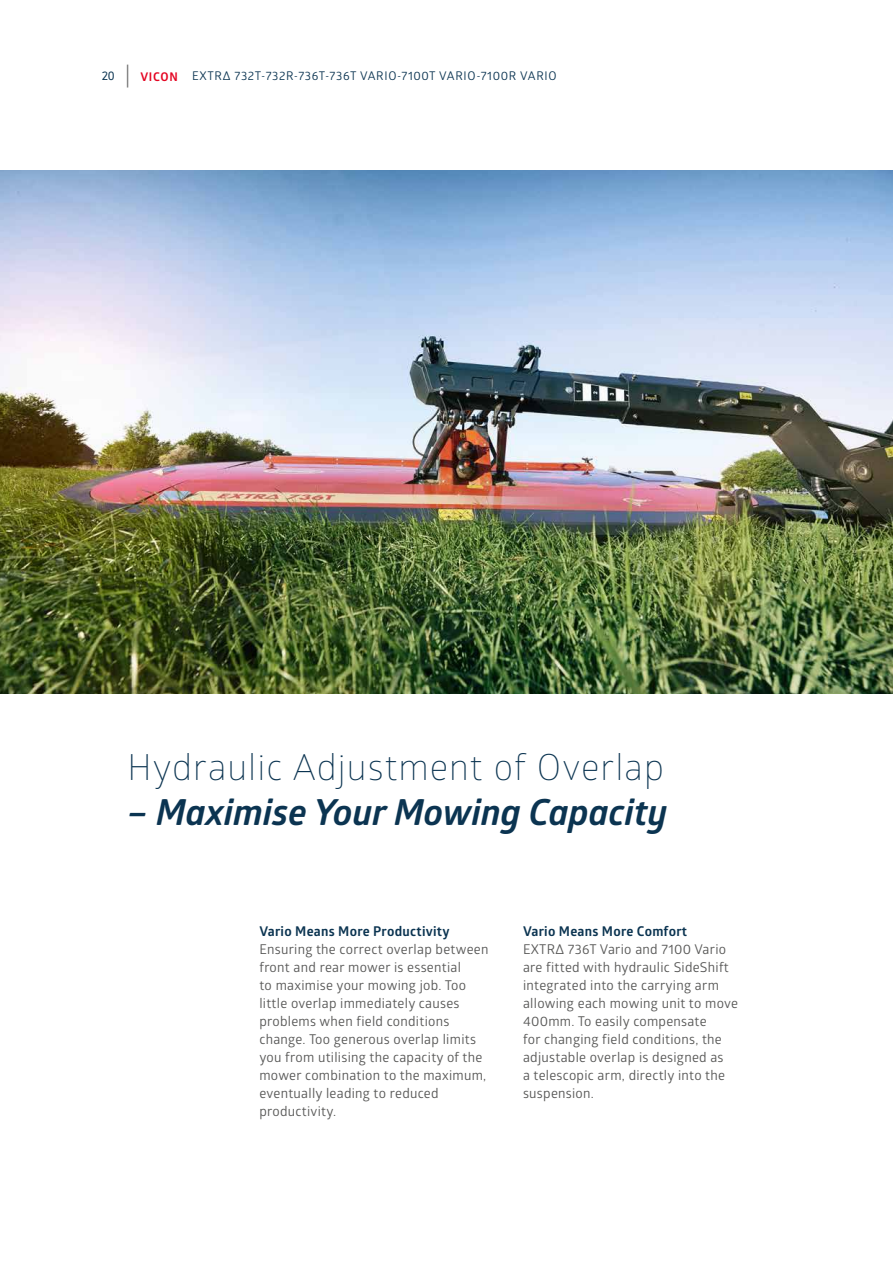
<style>
.page{position:relative;width:893px;height:1263px;background:#fff}
.page>*{position:absolute;margin:0;border:0;box-sizing:border-box;transform-origin:0 0}
.t1{font:300 36px "Glober";letter-spacing:.03em;color:#0b3451}
.t2{font:italic 700 36px "Glober";color:#0b3451}
.t3{font:13.5px/18px "Glober";letter-spacing:.02em;color:#575756}
.t4{font:700 13.5px "Glober";letter-spacing:.02em;color:#0b3451}
.t5{font:12px "Glober";letter-spacing:.05em;color:#0b3451}
.t6{font:700 12px "Glober";letter-spacing:.06em;color:#e40421}
.t7{font:12px "Ruda";color:#0b3451}
</style>
<div class="page">
<img style="left:0;top:170px;width:893px;height:523px">
<svg style="left:127px;top:65px;width:1px;height:23px"></svg>
<p class="t7" style="left:102px;top:70px;width:15px">20</p>
<p class="t6" style="left:140px;top:68px;width:39px">VICON</p>
<p class="t5" style="left:192px;top:68px;width:366px">EXTR∆ 732T-732R-736T-736T VARIO-7100T VARIO-7100R VARIO</p>
<h1 class="t1" style="left:128px;top:742px;width:538px">Hydraulic Adjustment of Overlap</h1>
<h1 class="t2" style="left:128px;top:787px;width:541px">– Maximise Your Mowing Capacity</h1>
<p class="t4" style="left:259px;top:922px;width:192px">Vario Means More Productivity</p>
<p class="t3" style="left:259px;top:940px;width:231px">Ensuring the correct overlap between front and rear mower is essential<br>to maximise your mowing job. Too little overlap immediately causes problems when field conditions change. Too generous overlap limits you from utilising the capacity of the mower combination to the maximum, eventually leading to reduced productivity.</p>
<p class="t4" style="left:523px;top:922px;width:166px">Vario Means More Comfort</p>
<p class="t3" style="left:523px;top:940px;width:217px">EXTRΔ 736T Vario and 7100 Vario are fitted with hydraulic SideShift integrated into the carrying arm allowing each mowing unit to move<br>400mm. To easily compensate<br>for changing field conditions, the adjustable overlap is designed as<br>a telescopic arm, directly into the suspension.</p>
</div>
